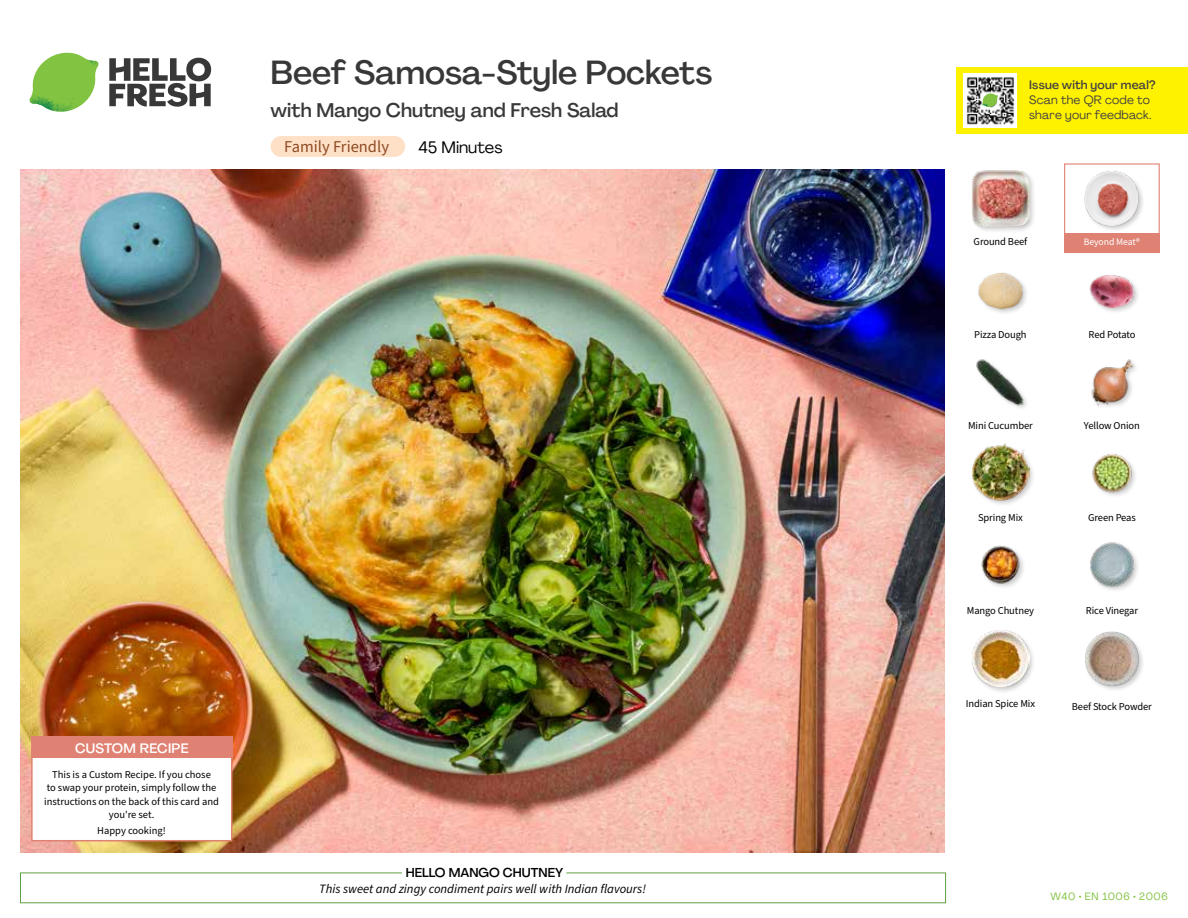
<style>
.page{position:relative;width:1188px;height:918px;background:#fff}
.page>*{position:absolute;margin:0;border:0;box-sizing:border-box;transform-origin:0 0}
.t1{font:500 33px "Agrandir";letter-spacing:-.005em;color:#383839}
.t2{font:500 19.5px "Agrandir";color:#383839}
.t3{font:16.5px "Source Sans Pro";color:#8e4b25}
.t4{font:16.5px "Agrandir";color:#000}
.t5{font:500 13.5px "Agrandir";letter-spacing:.02em;color:#fff}
.t6{font:italic 12.75px "Source Sans Pro";color:#000}
.t7{font:500 12.75px "Agrandir";color:#000}
.t8{font:12px/15px "Agrandir";letter-spacing:.02em;color:#414042}
.t9{font:500 12px "Agrandir";letter-spacing:.02em;color:#414042}
.t10{font:10.5px/13.5px "Source Sans Pro";letter-spacing:-.01em;color:#000;text-align:center}
.t11{font:10.5px "Agrandir";letter-spacing:.05em;color:#82c341}
.t12{font:9.75px "Source Sans Pro";letter-spacing:-.01em;color:#fff}
</style>
<div class="page">
<svg style="left:109px;top:57px;width:102px;height:50px"></svg>
<svg style="left:34px;top:53px;width:62px;height:40px"></svg>
<img style="left:67px;top:53px;width:32px;height:26px">
<img style="left:33px;top:75px;width:59px;height:11px">
<img style="left:29px;top:79px;width:61px;height:33px">
<img style="left:65px;top:86px;width:27px;height:25px">
<div style="left:20px;top:873px;width:926px;height:30px;border:1px solid #609f43"></div>
<div style="left:402px;top:865px;width:164px;height:15px;background:#fff"></div>
<img style="left:21px;top:170px;width:924px;height:682px">
<div style="left:971px;top:629px;width:65px;height:65px;background:#000;opacity:.2"></div>
<img style="left:972px;top:630px;width:57px;height:57px">
<img style="left:1090px;top:542px;width:48px;height:48px">
<img style="left:981px;top:545px;width:43px;height:42px">
<img style="left:1092px;top:454px;width:43px;height:42px">
<div style="left:971px;top:443px;width:64px;height:64px;background:#000;opacity:.2"></div>
<img style="left:972px;top:444px;width:57px;height:57px">
<img style="left:1091px;top:359px;width:45px;height:48px">
<img style="left:976px;top:359px;width:51px;height:49px">
<img style="left:1089px;top:275px;width:49px;height:37px">
<img style="left:978px;top:272px;width:49px;height:41px">
<div style="left:1083px;top:170px;width:63px;height:62px;background:#000;opacity:.2"></div>
<img style="left:1083px;top:170px;width:58px;height:57px">
<div style="left:971px;top:170px;width:65px;height:63px;background:#000;opacity:.2"></div>
<img style="left:972px;top:170px;width:57px;height:57px">
<div style="left:271px;top:136px;width:134px;height:21px;background:#fee0c6;border-radius:10px"></div>
<div style="left:1084px;top:631px;width:61px;height:61px;background:#000;opacity:.2"></div>
<img style="left:1084px;top:631px;width:57px;height:56px">
<div style="left:1064px;top:163px;width:96px;height:73px;border:1px solid #df8273"></div>
<div style="left:1064px;top:234px;width:96px;height:19px;background:#df8273"></div>
<div style="left:31px;top:737px;width:201px;height:104px;background:#fff;border:2px solid #df8273"></div>
<div style="left:31px;top:737px;width:202px;height:21px;background:#df8273"></div>
<div style="left:956px;top:67px;width:232px;height:67px;background:#fff200"></div>
<img style="left:964px;top:74px;width:52px;height:54px">
<svg style="left:982px;top:93px;width:16px;height:14px"></svg>
<h1 class="t1" style="left:271px;top:52px;width:443px">Beef Samosa-Style Pockets</h1>
<h2 class="t2" style="left:271px;top:98px;width:349px">with Mango Chutney and Fresh Salad</h2>
<h3 class="t4" style="left:418px;top:137px;width:86px">45 Minutes</h3>
<h3 class="t3" style="left:284px;top:135px;width:106px">Family Friendly</h3>
<p class="t5" style="left:75px;top:739px;width:115px">CUSTOM RECIPE</p>
<p class="t10" style="left:44px;top:768px;width:176px">This is a Custom Recipe. If you chose<br>to swap your protein, simply follow the instructions on the back of this card and you're set.</p>
<p class="t10" style="left:97px;top:824px;width:70px">Happy cooking!</p>
<p class="t7" style="left:406px;top:864px;width:159px">HELLO MANGO CHUTNEY</p>
<p class="t6" style="left:319px;top:880px;width:328px">This sweet and zingy condiment pairs well with Indian flavours!</p>
<p class="t9" style="left:1029px;top:77px;width:128px">Issue with your meal?</p>
<p class="t8" style="left:1029px;top:92px;width:124px">Scan the QR code to share your feedback.</p>
<p class="t10" style="left:974px;top:235px;width:55px">Ground Beef</p>
<p class="t12" style="left:1084px;top:236px;width:58px">Beyond Meat®</p>
<p class="t10" style="left:974px;top:329px;width:54px">Pizza Dough</p>
<p class="t10" style="left:1089px;top:329px;width:48px">Red Potato</p>
<p class="t10" style="left:968px;top:419px;width:66px">Mini Cucumber</p>
<p class="t10" style="left:1084px;top:419px;width:57px">Yellow Onion</p>
<p class="t10" style="left:978px;top:511px;width:46px">Spring Mix</p>
<p class="t10" style="left:1088px;top:511px;width:49px">Green Peas</p>
<p class="t10" style="left:967px;top:604px;width:69px">Mango Chutney</p>
<p class="t10" style="left:1086px;top:604px;width:54px">Rice Vinegar</p>
<p class="t10" style="left:966px;top:697px;width:71px">Indian Spice Mix</p>
<p class="t10" style="left:1072px;top:700px;width:82px">Beef Stock Powder</p>
<p class="t11" style="left:1051px;top:890px;width:119px">W40 • EN 1006 • 2006</p>
</div>
